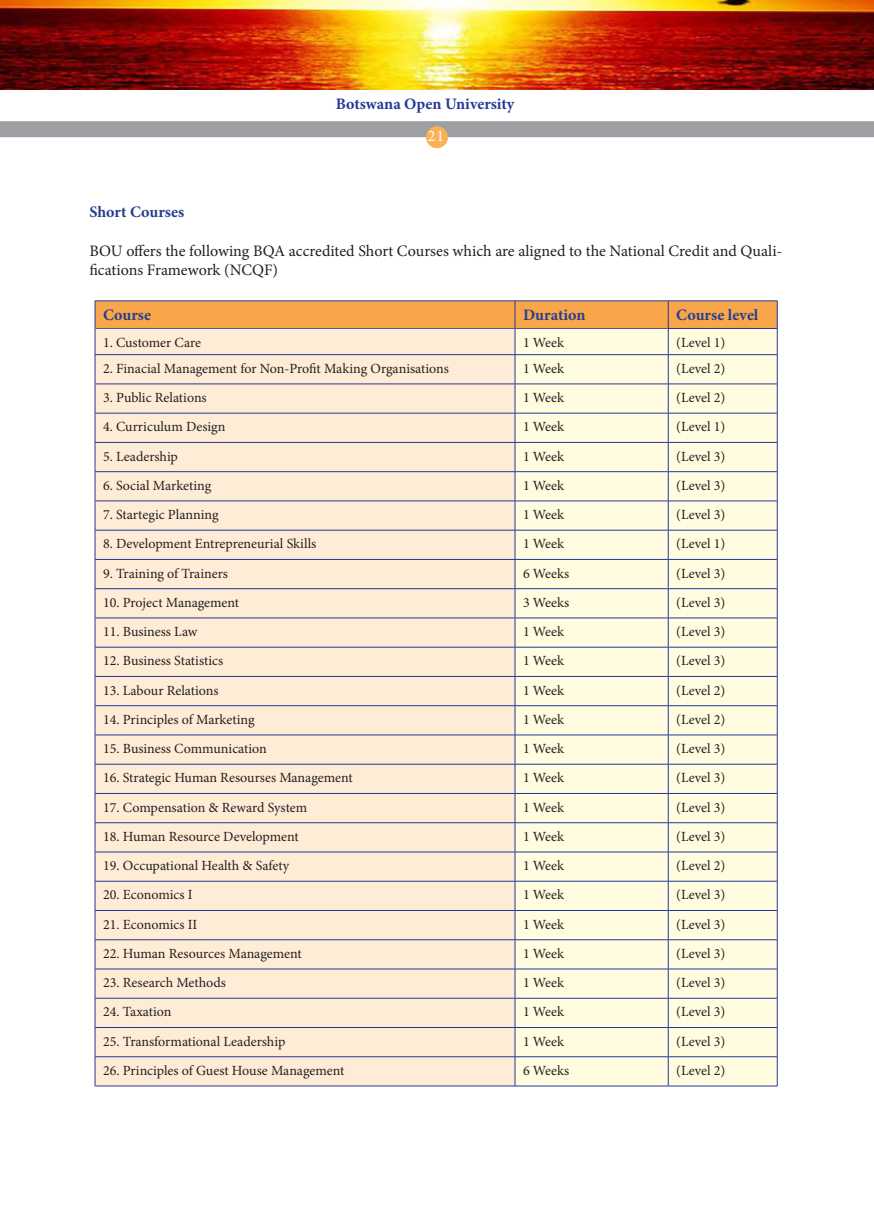
<style>
.page{position:relative;width:874px;height:1225px;background:#fff}
.page>*{position:absolute;margin:0;border:0;box-sizing:border-box;transform-origin:0 0}
.t1{font:16px/19.2px "Minion Pro";color:#231f20}
.t2{font:700 16px "Minion Pro";color:#253f8e}
.t3{font:700 16px "Minion Pro";color:#273895}
.t4{font:16px "Minion Pro";color:#fff}
.t5{font:14px "Minion Pro";color:#231f20}
</style>
<div class="page">
<div style="left:0;top:121px;width:873px;height:16px;background:#9d9fa2"></div>
<div style="left:426px;top:126px;width:22px;height:22px;background:#fab056;border-radius:50%"></div>
<img style="left:0;top:0;width:873px;height:89px">
<hr style="left:95px;top:300px;width:419px;height:1px;background:#273895">
<hr style="left:668px;top:1085px;width:109px;height:1px;background:#273895">
<hr style="left:514px;top:1085px;width:154px;height:1px;background:#273895">
<hr style="left:95px;top:1085px;width:419px;height:1px;background:#273895">
<hr style="left:514px;top:300px;width:154px;height:1px;background:#273895">
<hr style="left:668px;top:300px;width:109px;height:1px;background:#273895">
<svg style="left:95px;top:301px;width:682px;height:784px;background:#f6e8d2"></svg>
<p class="t3" style="left:335px;top:93px;width:180px">Botswana Open University</p>
<p class="t4" style="left:427px;top:125px;width:18px">21</p>
<p class="t2" style="left:89px;top:201px;width:96px">Short Courses</p>
<p class="t1" style="left:89px;top:241px;width:694px">BOU offers the following BQA accredited Short Courses which are aligned to the National Credit and Quali&shy;fications Framework (NCQF)</p>
<p class="t2" style="left:103px;top:304px;width:50px">Course</p>
<p class="t2" style="left:522px;top:304px;width:64px">Duration</p>
<p class="t2" style="left:676px;top:304px;width:84px">Course level</p>
<p class="t5" style="left:103px;top:333px;width:99px">1. Customer Care</p>
<p class="t5" style="left:522px;top:333px;width:42px">1 Week</p>
<p class="t5" style="left:676px;top:333px;width:51px">(Level 1)</p>
<p class="t5" style="left:103px;top:359px;width:347px">2. Finacial Management for Non-Profit Making Organisations</p>
<p class="t5" style="left:522px;top:359px;width:42px">1 Week</p>
<p class="t5" style="left:676px;top:359px;width:51px">(Level 2)</p>
<p class="t5" style="left:103px;top:388px;width:105px">3. Public Relations</p>
<p class="t5" style="left:522px;top:388px;width:42px">1 Week</p>
<p class="t5" style="left:676px;top:388px;width:51px">(Level 2)</p>
<p class="t5" style="left:103px;top:417px;width:124px">4. Curriculum Design</p>
<p class="t5" style="left:522px;top:417px;width:42px">1 Week</p>
<p class="t5" style="left:676px;top:417px;width:51px">(Level 1)</p>
<p class="t5" style="left:103px;top:447px;width:76px">5. Leadership</p>
<p class="t5" style="left:522px;top:447px;width:42px">1 Week</p>
<p class="t5" style="left:676px;top:447px;width:51px">(Level 3)</p>
<p class="t5" style="left:103px;top:476px;width:110px">6. Social Marketing</p>
<p class="t5" style="left:522px;top:476px;width:42px">1 Week</p>
<p class="t5" style="left:676px;top:476px;width:51px">(Level 3)</p>
<p class="t5" style="left:103px;top:505px;width:117px">7. Startegic Planning</p>
<p class="t5" style="left:522px;top:505px;width:42px">1 Week</p>
<p class="t5" style="left:676px;top:505px;width:51px">(Level 3)</p>
<p class="t5" style="left:103px;top:534px;width:215px">8. Development Entrepreneurial Skills</p>
<p class="t5" style="left:522px;top:534px;width:42px">1 Week</p>
<p class="t5" style="left:676px;top:534px;width:51px">(Level 1)</p>
<p class="t5" style="left:103px;top:564px;width:126px">9. Training of Trainers</p>
<p class="t5" style="left:522px;top:564px;width:48px">6 Weeks</p>
<p class="t5" style="left:676px;top:564px;width:51px">(Level 3)</p>
<p class="t5" style="left:103px;top:593px;width:138px">10. Project Management</p>
<p class="t5" style="left:522px;top:593px;width:48px">3 Weeks</p>
<p class="t5" style="left:676px;top:593px;width:51px">(Level 3)</p>
<p class="t5" style="left:103px;top:622px;width:96px">11. Business Law</p>
<p class="t5" style="left:522px;top:622px;width:42px">1 Week</p>
<p class="t5" style="left:676px;top:622px;width:51px">(Level 3)</p>
<p class="t5" style="left:103px;top:651px;width:122px">12. Business Statistics</p>
<p class="t5" style="left:522px;top:651px;width:42px">1 Week</p>
<p class="t5" style="left:676px;top:651px;width:51px">(Level 3)</p>
<p class="t5" style="left:103px;top:681px;width:117px">13. Labour Relations</p>
<p class="t5" style="left:522px;top:681px;width:42px">1 Week</p>
<p class="t5" style="left:676px;top:681px;width:51px">(Level 2)</p>
<p class="t5" style="left:103px;top:710px;width:153px">14. Principles of Marketing</p>
<p class="t5" style="left:522px;top:710px;width:42px">1 Week</p>
<p class="t5" style="left:676px;top:710px;width:51px">(Level 2)</p>
<p class="t5" style="left:103px;top:739px;width:165px">15. Business Communication</p>
<p class="t5" style="left:522px;top:739px;width:42px">1 Week</p>
<p class="t5" style="left:676px;top:739px;width:51px">(Level 3)</p>
<p class="t5" style="left:103px;top:768px;width:251px">16. Strategic Human Resourses Management</p>
<p class="t5" style="left:522px;top:768px;width:42px">1 Week</p>
<p class="t5" style="left:676px;top:768px;width:51px">(Level 3)</p>
<p class="t5" style="left:103px;top:798px;width:206px">17. Compensation &amp; Reward System</p>
<p class="t5" style="left:522px;top:798px;width:42px">1 Week</p>
<p class="t5" style="left:676px;top:798px;width:51px">(Level 3)</p>
<p class="t5" style="left:103px;top:827px;width:197px">18. Human Resource Development</p>
<p class="t5" style="left:522px;top:827px;width:42px">1 Week</p>
<p class="t5" style="left:676px;top:827px;width:51px">(Level 3)</p>
<p class="t5" style="left:103px;top:856px;width:187px">19. Occupational Health &amp; Safety</p>
<p class="t5" style="left:522px;top:856px;width:42px">1 Week</p>
<p class="t5" style="left:676px;top:856px;width:51px">(Level 2)</p>
<p class="t5" style="left:103px;top:885px;width:91px">20. Economics I</p>
<p class="t5" style="left:522px;top:885px;width:42px">1 Week</p>
<p class="t5" style="left:676px;top:885px;width:51px">(Level 3)</p>
<p class="t5" style="left:103px;top:915px;width:96px">21. Economics II</p>
<p class="t5" style="left:522px;top:915px;width:42px">1 Week</p>
<p class="t5" style="left:676px;top:915px;width:51px">(Level 3)</p>
<p class="t5" style="left:103px;top:944px;width:200px">22. Human Resources Management</p>
<p class="t5" style="left:522px;top:944px;width:42px">1 Week</p>
<p class="t5" style="left:676px;top:944px;width:51px">(Level 3)</p>
<p class="t5" style="left:103px;top:973px;width:124px">23. Research Methods</p>
<p class="t5" style="left:522px;top:973px;width:42px">1 Week</p>
<p class="t5" style="left:676px;top:973px;width:51px">(Level 3)</p>
<p class="t5" style="left:103px;top:1002px;width:70px">24. Taxation</p>
<p class="t5" style="left:522px;top:1002px;width:42px">1 Week</p>
<p class="t5" style="left:676px;top:1002px;width:51px">(Level 3)</p>
<p class="t5" style="left:103px;top:1031px;width:184px">25. Transformational Leadership</p>
<p class="t5" style="left:522px;top:1031px;width:42px">1 Week</p>
<p class="t5" style="left:676px;top:1031px;width:51px">(Level 3)</p>
<p class="t5" style="left:103px;top:1061px;width:243px">26. Principles of Guest House Management</p>
<p class="t5" style="left:522px;top:1061px;width:48px">6 Weeks</p>
<p class="t5" style="left:676px;top:1061px;width:51px">(Level 2)</p>
</div>
